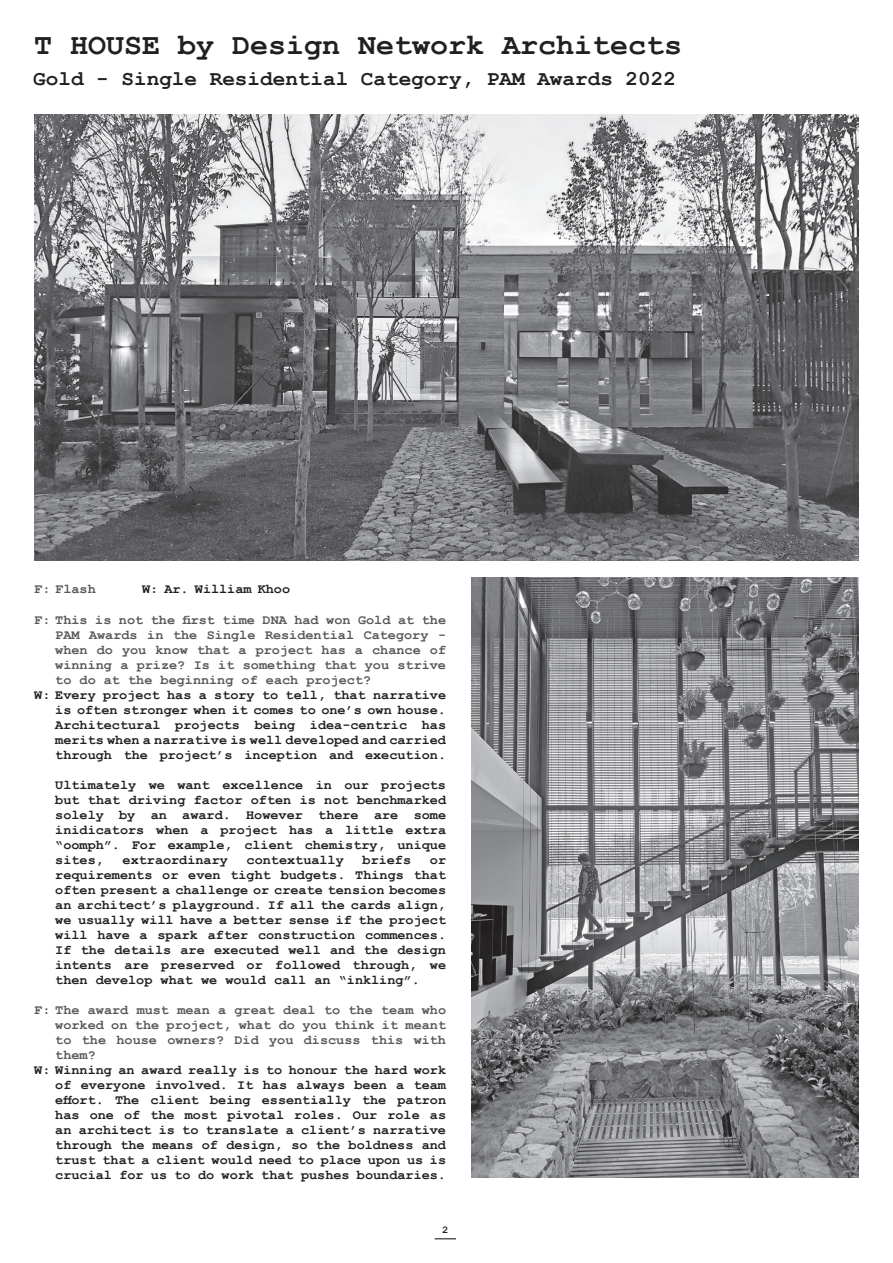
<style>
.page{position:relative;width:893px;height:1263px;background:#fff}
.page>*{position:absolute;margin:0;border:0;box-sizing:border-box;transform-origin:0 0}
.t1{font:700 30px "Courier New";color:#231f20}
.t2{font:700 21px "Courier New";color:#231f20}
.t3{font:700 13.5px/15px "Courier New";color:#231f20;text-align:justify}
.t4{font:700 13.5px/15px "Courier New";color:#57585a;text-align:justify}
.t5{font:700 10.5px "Courier New";color:#231f20}
</style>
<div class="page">
<svg style="left:435px;top:1238px;width:21px;height:1px"></svg>
<img style="left:34px;top:115px;width:825px;height:446px">
<img style="left:471px;top:577px;width:387px;height:601px">
<h1 class="t1" style="left:34px;top:26px;width:650px">T HOUSE by Design Network Architects</h1>
<h2 class="t2" style="left:33px;top:66px;width:644px">Gold - Single Residential Category, PAM Awards 2022</h2>
<p class="t4" style="left:34px;top:581px;width:63px">F: Flash</p>
<p class="t3" style="left:142px;top:581px;width:150px">W: Ar. William Khoo</p>
<p class="t4" style="left:55px;top:612px;width:392px;text-indent:-21px">F: This is not the first time DNA had won Gold at the PAM Awards in the Single Residential Category - when do you know that a project has a chance of winning a prize? Is it something that you strive to do at the beginning of each project?</p>
<p class="t3" style="left:55px;top:687px;width:392px;text-indent:-21px">W: Every project has a story to tell, that narrative is often stronger when it comes to one’s own house.<br>Architectural projects being idea-centric has merits when a narrative is well developed and carried through the project’s inception and execution.</p>
<p class="t3" style="left:55px;top:777px;width:392px">Ultimately we want excellence in our projects but that driving factor often is not benchmarked solely by an award. However there are some inidicators when a project has a little extra “oomph”. For example, client chemistry, unique sites,</p>
<p class="t3" style="left:123px;top:852px;width:107px">extraordinary</p>
<p class="t3" style="left:247px;top:852px;width:99px">contextually</p>
<p class="t3" style="left:363px;top:852px;width:50px">briefs</p>
<p class="t3" style="left:55px;top:852px;width:392px;text-indent:375px">or requirements or even tight budgets. Things that often present a challenge or create tension becomes an architect’s playground. If all the cards align, we usually will have a better sense if the project will have a spark after construction commences.<br>If the details are executed well and the design intents are preserved or followed through, we then develop what we would call an “inkling”.</p>
<p class="t4" style="left:55px;top:1002px;width:392px;text-indent:-21px">F: The award must mean a great deal to the team who worked on the project, what do you think it meant to the house owners? Did you discuss this with them?</p>
<p class="t3" style="left:55px;top:1062px;width:392px;text-indent:-21px">W: Winning an award really is to honour the hard work of everyone involved. It has always been a team effort. The client being essentially the patron has one of the most pivotal roles. Our role as an architect is to translate a client’s narrative through the means of design, so the boldness and trust that a client would need to place upon us is crucial for us to do work that pushes boundaries.</p>
<p class="t5" style="left:442px;top:1223px;width:8px">2</p>
</div>
